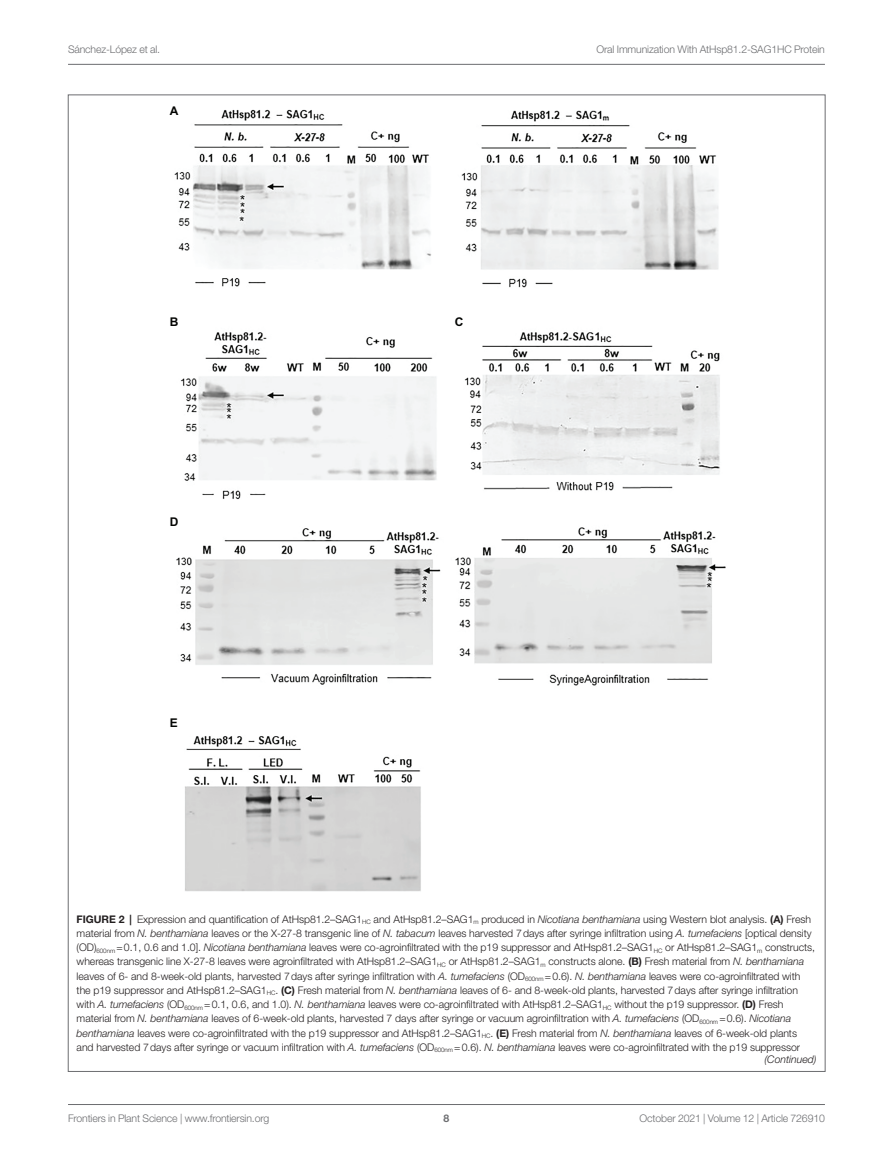
<style>
.page{position:relative;width:893px;height:1170px;background:#fff}
.page>*{position:absolute;margin:0;border:0;box-sizing:border-box;transform-origin:0 0}
.t1{font:700 12px "Arial";color:#040503}
.FIG_LEG{font:300 10.5px/14.2px "Helvetica Neue LT Std";letter-spacing:-.005em;color:#231f20}
.t2{font:300 10.5px "Helvetica Neue LT Std";letter-spacing:-.015em;color:#6c6d70}
.FIG_LEG-2{font:italic 300 10.5px "Helvetica Neue LT Std";color:#231f20}
.t3{font:700 10.5px "Helvetica Neue LT Std";color:#6c6d70}
.s1{font-weight:700}
.s2{font-style:italic}
</style>
<div class="page">
<hr style="left:68px;top:64px;width:757px;height:1px;background:#6c6d70">
<hr style="left:68px;top:1104px;width:757px;height:1px;background:#6c6d70">
<img style="left:174px;top:109px;width:552px;height:783px">
<p class="t2" style="left:68px;top:42px;width:94px">Sánchez-López et al.</p>
<p class="t2" style="left:596px;top:42px;width:230px">Oral Immunization With AtHsp81.2-SAG1HC Protein</p>
<p class="t1" style="left:170px;top:102px;width:10px">A</p>
<p class="t1" style="left:170px;top:313px;width:10px">B</p>
<p class="t1" style="left:455px;top:313px;width:10px">C</p>
<p class="t1" style="left:170px;top:513px;width:10px">D</p>
<p class="t1" style="left:170px;top:714px;width:10px">E</p>
<p class="FIG_LEG" style="left:77px;top:911px;width:740px"><span class="s1">FIGURE 2 |</span> Expression and quantification of AtHsp81.2–SAG1<sub>HC</sub> and AtHsp81.2–SAG1<sub>m</sub> produced in <span class="s2">Nicotiana benthamiana</span> using Western blot analysis. <span class="s1">(A)</span> Fresh material from <span class="s2">N. benthamiana</span> leaves or the X-27-8 transgenic line of <span class="s2">N. tabacum</span> leaves harvested 7days after syringe infiltration using <span class="s2">A. tumefaciens</span> [optical density (OD)<sub>600nm</sub> =0.1, 0.6 and 1.0]. <span class="s2">Nicotiana benthamiana</span> leaves were co-agroinfiltrated with the p19 suppressor and AtHsp81.2–SAG1<sub>HC</sub> or AtHsp81.2–SAG1<sub>m</sub> constructs, whereas transgenic line X-27-8 leaves were agroinfiltrated with AtHsp81.2–SAG1<sub>HC</sub> or AtHsp81.2–SAG1<sub>m</sub> constructs alone. <span class="s1">(B)</span> Fresh material from <span class="s2">N. benthamiana </span>leaves of 6- and 8-week-old plants, harvested 7days after syringe infiltration with <span class="s2">A. tumefaciens</span> (OD<sub>600nm</sub> =0.6). <span class="s2">N. benthamiana</span> leaves were co-agroinfiltrated with the p19 suppressor and AtHsp81.2–SAG1<sub>HC</sub>. <span class="s1">(C)</span> Fresh material from <span class="s2">N. benthamiana</span> leaves of 6- and 8-week-old plants, harvested 7days after syringe infiltration with <span class="s2">A. tumefaciens</span> (OD<sub>600nm</sub> =0.1, 0.6, and 1.0). <span class="s2">N. benthamiana</span> leaves were co-agroinfiltrated with AtHsp81.2–SAG1<sub>HC</sub> without the p19 suppressor. <span class="s1">(D)</span> Fresh material from <span class="s2">N. benthamiana</span> leaves of 6-week-old plants, harvested 7 days after syringe or vacuum agroinfiltration with <span class="s2">A. tumefaciens</span> (OD<sub>600nm</sub> =0.6). <span class="s2">Nicotiana benthamiana</span> leaves were co-agroinfiltrated with the p19 suppressor and AtHsp81.2–SAG1<sub>HC</sub>. <span class="s1">(E)</span> Fresh material from <span class="s2">N. benthamiana</span> leaves of 6-week-old plants and harvested 7days after syringe or vacuum infiltration with <span class="s2">A. tumefaciens</span> (OD<sub>600nm</sub> =0.6). <span class="s2">N. benthamiana</span> leaves were co-agroinfiltrated with the p19 suppressor</p>
<p class="FIG_LEG-2" style="left:765px;top:1052px;width:54px">(Continued)</p>
<p class="t2" style="left:68px;top:1111px;width:203px">Frontiers in Plant Science | www.frontiersin.org</p>
<p class="t3" style="left:444px;top:1111px;width:7px">8</p>
<p class="t2" style="left:640px;top:1111px;width:187px">October 2021 | Volume 12 | Article 726910</p>
</div>
